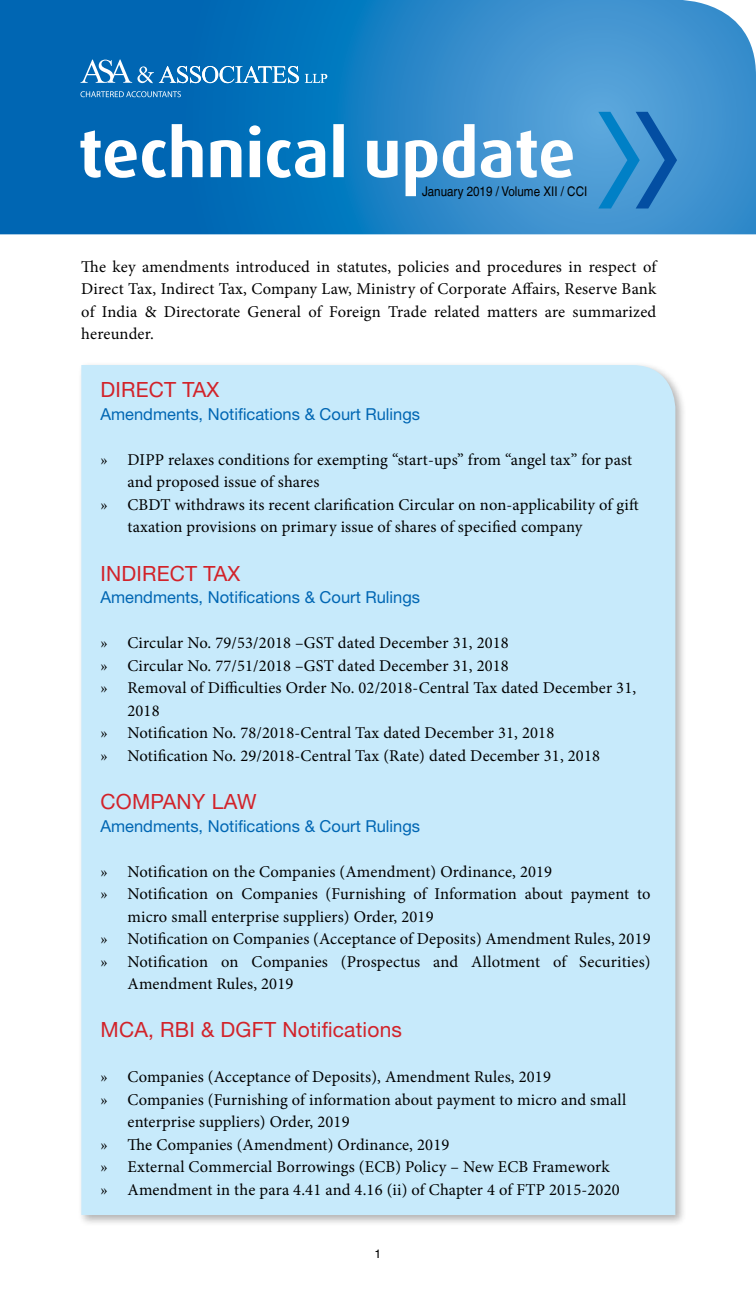
<style>
.page{position:relative;width:756px;height:1296px;background:#fff}
.page>*{position:absolute;margin:0;border:0;box-sizing:border-box;transform-origin:0 0}
.t1{font:21px "Helvetica Neue";letter-spacing:.01em;color:#d2232a}
.t2{font:16.5px/22.5px "Minion Pro";letter-spacing:.01em;color:#000;text-align:justify}
.t3{font:16.5px "Helvetica Neue";color:#0066b3}
.t4{font:13.35px "Helvetica LT";color:#000;scale:.87 1}
.t5{font:12px "Helvetica";color:#000}
</style>
<div class="page">
<svg style="left:0;top:0;width:756px;height:234px;background:#2280c3"></svg>
<svg style="left:598px;top:112px;width:79px;height:97px;background:#368ccb"></svg>
<svg style="left:80px;top:124px;width:493px;height:72px"></svg>
<svg style="left:80px;top:59px;width:247px;height:24px;background:#388cc6"></svg>
<svg style="left:80px;top:91px;width:101px;height:6px"></svg>
<div style="left:77px;top:361px;width:610px;height:866px;background:#000;opacity:.3"></div>
<div style="left:81px;top:365px;width:594px;height:850px;background:#c7eafb"></div>
<p class="t4" style="left:422px;top:184px;width:191px">January 2019 / Volume XII / CCI</p>
<p class="t2" style="left:81px;top:256px;width:577px">The key amendments introduced in statutes, policies and procedures in respect of Direct Tax, Indirect Tax, Company Law, Ministry of Corporate Affairs, Reserve Bank of India &amp; Directorate General of Foreign Trade related matters are summarized hereunder.</p>
<p class="t1" style="left:100px;top:377px;width:120px">DIRECT TAX</p>
<p class="t3" style="left:100px;top:404px;width:321px">Amendments, Notifications &amp; Court Rulings</p>
<p class="t2" style="left:100px;top:448px;width:533px">» DIPP relaxes conditions for exempting “start-ups” from “angel tax” for past</p>
<p class="t2" style="left:127px;top:471px;width:194px">and proposed issue of shares</p>
<p class="t2" style="left:100px;top:493px;width:540px">» CBDT withdraws its recent clarification Circular on non-applicability of gift</p>
<p class="t2" style="left:127px;top:516px;width:457px">taxation provisions on primary issue of shares of specified company</p>
<p class="t1" style="left:100px;top:561px;width:141px">INDIRECT TAX</p>
<p class="t3" style="left:100px;top:587px;width:321px">Amendments, Notifications &amp; Court Rulings</p>
<p class="t2" style="left:100px;top:632px;width:410px">» Circular No. 79/53/2018 –GST dated December 31, 2018</p>
<p class="t2" style="left:100px;top:654px;width:410px">» Circular No. 77/51/2018 –GST dated December 31, 2018</p>
<p class="t2" style="left:100px;top:677px;width:537px">» Removal of Difficulties Order No. 02/2018-Central Tax dated December 31,</p>
<p class="t2" style="left:127px;top:699px;width:34px">2018</p>
<p class="t2" style="left:100px;top:722px;width:455px">» Notification No. 78/2018-Central Tax dated December 31, 2018</p>
<p class="t2" style="left:100px;top:744px;width:501px">» Notification No. 29/2018-Central Tax (Rate) dated December 31, 2018</p>
<p class="t1" style="left:100px;top:789px;width:158px">COMPANY LAW</p>
<p class="t3" style="left:100px;top:816px;width:321px">Amendments, Notifications &amp; Court Rulings</p>
<p class="t2" style="left:100px;top:860px;width:453px">» Notification on the Companies (Amendment) Ordinance, 2019</p>
<p class="t2" style="left:100px;top:883px;width:552px">» Notification on Companies (Furnishing of Information about payment to</p>
<p class="t2" style="left:127px;top:905px;width:308px">micro small enterprise suppliers) Order, 2019</p>
<p class="t2" style="left:100px;top:928px;width:552px">» Notification on Companies (Acceptance of Deposits) Amendment Rules, 2019</p>
<p class="t2" style="left:100px;top:950px;width:552px">» Notification on Companies (Prospectus and Allotment of Securities)</p>
<p class="t2" style="left:127px;top:973px;width:167px">Amendment Rules, 2019</p>
<p class="t1" style="left:100px;top:1017px;width:303px">MCA, RBI &amp; DGFT Notifications</p>
<p class="t2" style="left:100px;top:1066px;width:452px">» Companies (Acceptance of Deposits), Amendment Rules, 2019</p>
<p class="t2" style="left:100px;top:1088px;width:527px">» Companies (Furnishing of information about payment to micro and small</p>
<p class="t2" style="left:127px;top:1111px;width:224px">enterprise suppliers) Order, 2019</p>
<p class="t2" style="left:100px;top:1133px;width:350px">» The Companies (Amendment) Ordinance, 2019</p>
<p class="t2" style="left:100px;top:1156px;width:511px">» External Commercial Borrowings (ECB) Policy – New ECB Framework</p>
<p class="t2" style="left:100px;top:1178px;width:521px">» Amendment in the para 4.41 and 4.16 (ii) of Chapter 4 of FTP 2015-2020</p>
<p class="t5" style="left:375px;top:1247px;width:8px">1</p>
</div>
